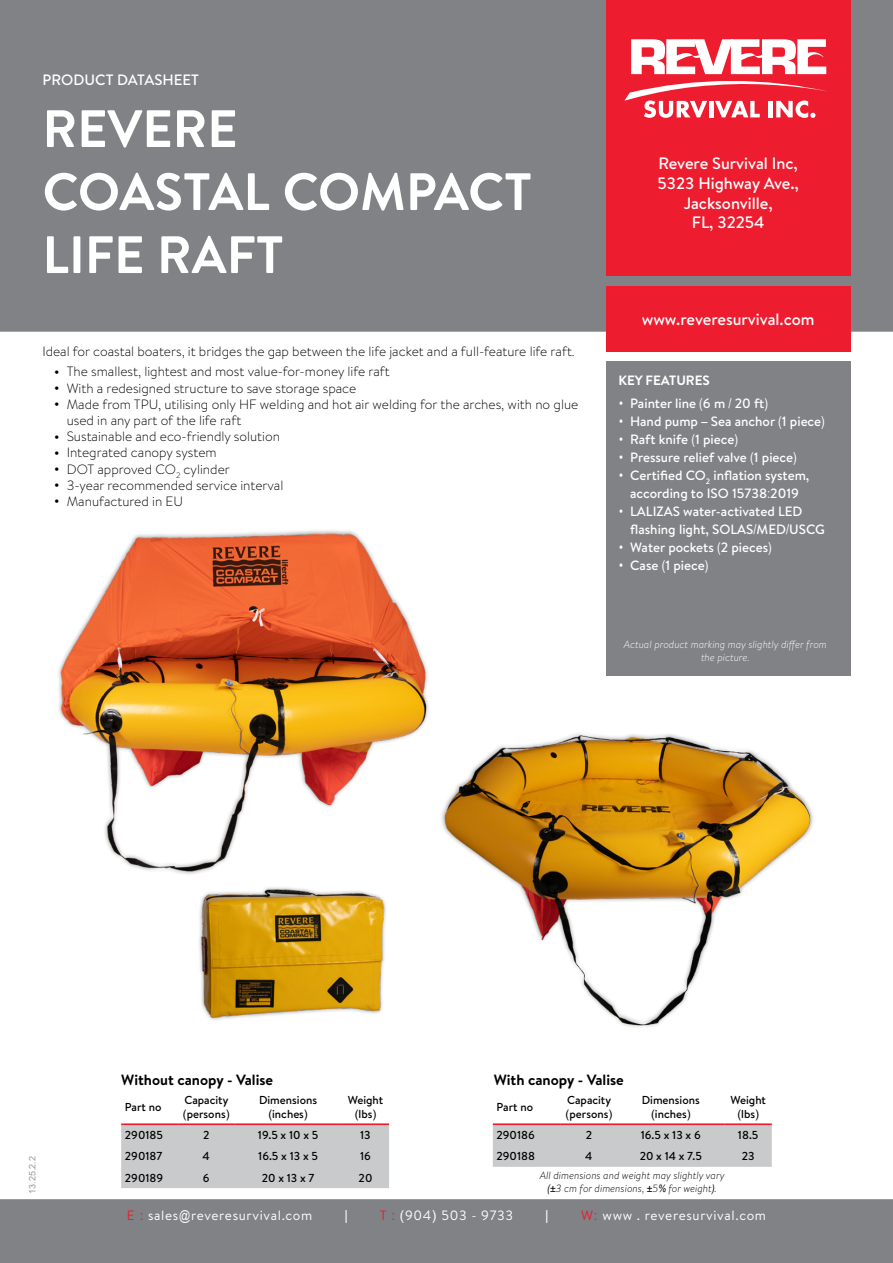
<style>
.page{position:relative;width:893px;height:1263px;background:#fff}
.page>*{position:absolute;margin:0;border:0;box-sizing:border-box;transform-origin:0 0}
.t1{font:700 52.5px/63px "Hv D Trial Brandon Text";color:#fff}
.t2{font:500 16.5px/19.8px "Hv D Trial Brandon Text";color:#fff;text-align:center}
.t3{font:500 15px "Hv D Trial Brandon Text";color:#fff}
.t4{font:700 14.85px "Hv D Trial Brandon Text";color:#000}
.t5{font:300 13.5px/16.2px "Hv D Trial Brandon Text";color:#000}
.t6{font:500 13.5px/18px "Hv D Trial Brandon Text";color:#fff}
.t7{font:13.5px "Hv D Trial Brandon Text";letter-spacing:.05em;color:#fff}
.t8{font:700 13.5px "Hv D Trial Brandon Text";color:#fff}
.t9{font:13.5px/18px "Arial Narrow";color:#fff;text-align:justify}
.t10{font:13.5px/16.2px "Arial";color:#000;text-align:justify}
.t11{font:13.5px "Arial";color:#fff}
.t12{font:500 11.55px/13.8px "Hv D Trial Brandon Text";color:#000;text-align:center}
.t13{font:italic 300 10.5px/12.6px "Hv D Trial Brandon Text";color:#000;text-align:center}
.t14{font:italic 300 10.5px/12.6px "Hv D Trial Brandon Text";color:#fff;text-align:center}
.t15{font:9px "Arial";color:#97999c}
.s1{font-family:"Arial Narrow";font-weight:400}
.s2{font-family:"Arial";font-weight:400}
.s3{color:#ed1c2e}
.s4{font-family:"Arial";color:#ed1c2e}
.s5{font-family:"Arial Narrow"}
.s6{font-family:"Arial"}
</style>
<div class="page">
<div style="left:1px;top:1px;width:891px;height:330px;background:#808285"></div>
<div style="left:1px;top:1200px;width:891px;height:62px;background:#808285"></div>
<div style="left:0;top:1199px;width:893px;height:64px;border:2px solid #808285"></div>
<div style="left:606px;top:0;width:244px;height:276px;background:#ed1c2e"></div>
<div style="left:606px;top:361px;width:244px;height:315px;background:#808285"></div>
<svg style="left:624px;top:39px;width:203px;height:79px"></svg>
<div style="left:606px;top:286px;width:244px;height:66px;background:#ed1c2e"></div>
<img style="left:58px;top:530px;width:370px;height:344px">
<img style="left:199px;top:887px;width:187px;height:133px">
<img style="left:423px;top:674px;width:391px;height:353px">
<div style="left:121px;top:1125px;width:268px;height:63px;background:#c9cacc"></div>
<hr style="left:121px;top:1123px;width:57px;height:2px;background:#ed1c2e">
<hr style="left:178px;top:1123px;width:56px;height:2px;background:#ed1c2e">
<hr style="left:234px;top:1123px;width:108px;height:2px;background:#ed1c2e">
<hr style="left:342px;top:1123px;width:47px;height:2px;background:#ed1c2e">
<div style="left:493px;top:1125px;width:279px;height:42px;background:#c9cacc"></div>
<hr style="left:493px;top:1123px;width:68px;height:2px;background:#ed1c2e">
<hr style="left:561px;top:1123px;width:56px;height:2px;background:#ed1c2e">
<hr style="left:617px;top:1123px;width:108px;height:2px;background:#ed1c2e">
<hr style="left:725px;top:1123px;width:47px;height:2px;background:#ed1c2e">
<p class="t3" style="left:43px;top:69px;width:158px">PRODUCT DATASHEET</p>
<h1 class="t1" style="left:43px;top:96px;width:491px">REVERE<br>COASTAL COMPACT<br>LIFE RAFT</h1>
<p class="t5" style="left:67px;top:341px;width:510px;line-height:20.4px;text-indent:-24px">Ideal for coastal boaters, it bridges the gap between the life jacket and a full-feature life raft.<br>The smallest, lightest and most value-for-money life raft</p>
<p class="t5" style="left:67px;top:380px;width:513px">With a redesigned structure to save storage space<br>Made from TPU, utilising only HF welding and hot air welding for the arches, with no glue used in any part of the life raft<br>Sustainable and eco-friendly solution<br>Integrated canopy system<br>DOT approved CO<sub>2</sub> cylinder<br>3-year recommended service interval<br>Manufactured in EU</p>
<p class="t10" style="left:54px;top:364px;width:6px">• • •</p>
<p class="t10" style="left:54px;top:429px;width:6px">• • • • •</p>
<p class="t2" style="left:658px;top:153px;width:143px">Revere Survival Inc,<br>5323 Highway Ave.,<br>Jacksonville,<br>FL, 32254</p>
<p class="t2" style="left:642px;top:309px;width:174px">www.reveresurvival.com</p>
<p class="t8" style="left:618px;top:371px;width:93px">KEY FEATURES</p>
<p class="t9" style="left:619px;top:393px;width:5px">• • • • •</p>
<p class="t9" style="left:619px;top:501px;width:5px">•</p>
<p class="t9" style="left:619px;top:537px;width:5px">• •</p>
<p class="t6" style="left:630px;top:394px;width:196px">Painter line <span class="s1">(</span>6 m <span class="s1">/</span> 20 ft<span class="s1">)<br></span>Hand pump <span class="s1">–</span> Sea anchor <span class="s1">(</span>1 piece<span class="s1">)<br></span>Raft knife <span class="s1">(</span>1 piece<span class="s1">)<br></span>Pressure relief valve <span class="s1">(</span>1 piece<span class="s1">)<br></span>Certified CO<sub>2</sub> inflation system, according to ISO 15738<span class="s1">:</span>2019<br>LALIZAS water-activated LED flashing light, SOLAS<span class="s1">/</span>MED<span class="s1">/</span>USCG<br>Water pockets <span class="s1">(</span>2 pieces<span class="s1">)<br></span>Case <span class="s1">(</span>1 piece<span class="s1">)</span></p>
<p class="t14" style="left:624px;top:638px;width:205px">Actual product marking may slightly differ from the picture.</p>
<p class="t15" style="left:26px;top:1194px;width:39px;rotate:-90deg">13.25.2.2</p>
<p class="t4" style="left:121px;top:1070px;width:153px">Without canopy - Valise</p>
<p class="t4" style="left:494px;top:1070px;width:132px">With canopy - Valise</p>
<p class="t12" style="left:125px;top:1099px;width:38px">Part no</p>
<p class="t12" style="left:183px;top:1093px;width:48px;text-align:left">Capacity <span class="s2">(</span>persons<span class="s2">)</span></p>
<p class="t12" style="left:259px;top:1093px;width:59px">Dimensions <span class="s2">(</span>inches<span class="s2">)</span></p>
<p class="t12" style="left:348px;top:1093px;width:37px">Weight <span class="s2">(</span>lbs<span class="s2">)</span></p>
<p class="t12" style="left:125px;top:1128px;width:40px">290185</p>
<p class="t12" style="left:203px;top:1128px;width:8px">2</p>
<p class="t12" style="left:258px;top:1128px;width:62px">19.5 x 10 x 5</p>
<p class="t12" style="left:360px;top:1128px;width:12px">13</p>
<p class="t12" style="left:125px;top:1149px;width:39px">290187</p>
<p class="t12" style="left:203px;top:1149px;width:9px">4</p>
<p class="t12" style="left:258px;top:1149px;width:61px">16.5 x 13 x 5</p>
<p class="t12" style="left:360px;top:1149px;width:12px">16</p>
<p class="t12" style="left:125px;top:1170px;width:40px">290189</p>
<p class="t12" style="left:203px;top:1170px;width:8px">6</p>
<p class="t12" style="left:262px;top:1170px;width:54px">20 x 13 x 7</p>
<p class="t12" style="left:359px;top:1170px;width:15px">20</p>
<p class="t12" style="left:497px;top:1099px;width:38px">Part no</p>
<p class="t12" style="left:566px;top:1093px;width:48px;text-align:left">Capacity <span class="s2">(</span>persons<span class="s2">)</span></p>
<p class="t12" style="left:642px;top:1093px;width:59px">Dimensions <span class="s2">(</span>inches<span class="s2">)</span></p>
<p class="t12" style="left:730px;top:1093px;width:37px">Weight <span class="s2">(</span>lbs<span class="s2">)</span></p>
<p class="t12" style="left:497px;top:1128px;width:40px">290186</p>
<p class="t12" style="left:586px;top:1128px;width:8px">2</p>
<p class="t12" style="left:641px;top:1128px;width:61px">16.5 x 13 x 6</p>
<p class="t12" style="left:738px;top:1128px;width:22px">18.5</p>
<p class="t12" style="left:497px;top:1149px;width:40px">290188</p>
<p class="t12" style="left:585px;top:1149px;width:9px">4</p>
<p class="t12" style="left:640px;top:1149px;width:64px">20 x 14 x 7.5</p>
<p class="t12" style="left:742px;top:1149px;width:14px">23</p>
<p class="t13" style="left:540px;top:1169px;width:186px">All dimensions and weight may slightly vary <span class="s1">(±</span>3 cm for dimensions, <span class="s1">±</span>5<span class="s1">%</span> for weight<span class="s1">)</span>.</p>
<p class="t7" style="left:127px;top:1206px;width:187px"><span class="s3">E</span> <span class="s4">:</span> sales<span class="s5">@</span>reveresurvival.com</p>
<p class="t11" style="left:344px;top:1205px;width:5px">|</p>
<p class="t7" style="left:380px;top:1206px;width:135px"><span class="s3">T</span> <span class="s4">:</span> <span class="s6">(</span>904<span class="s6">)</span> 503 - 9733</p>
<p class="t11" style="left:545px;top:1205px;width:5px">|</p>
<p class="t7" style="left:581px;top:1206px;width:187px"><span class="s3">W</span><span class="s4">:</span> www . reveresurvival.com</p>
</div>
